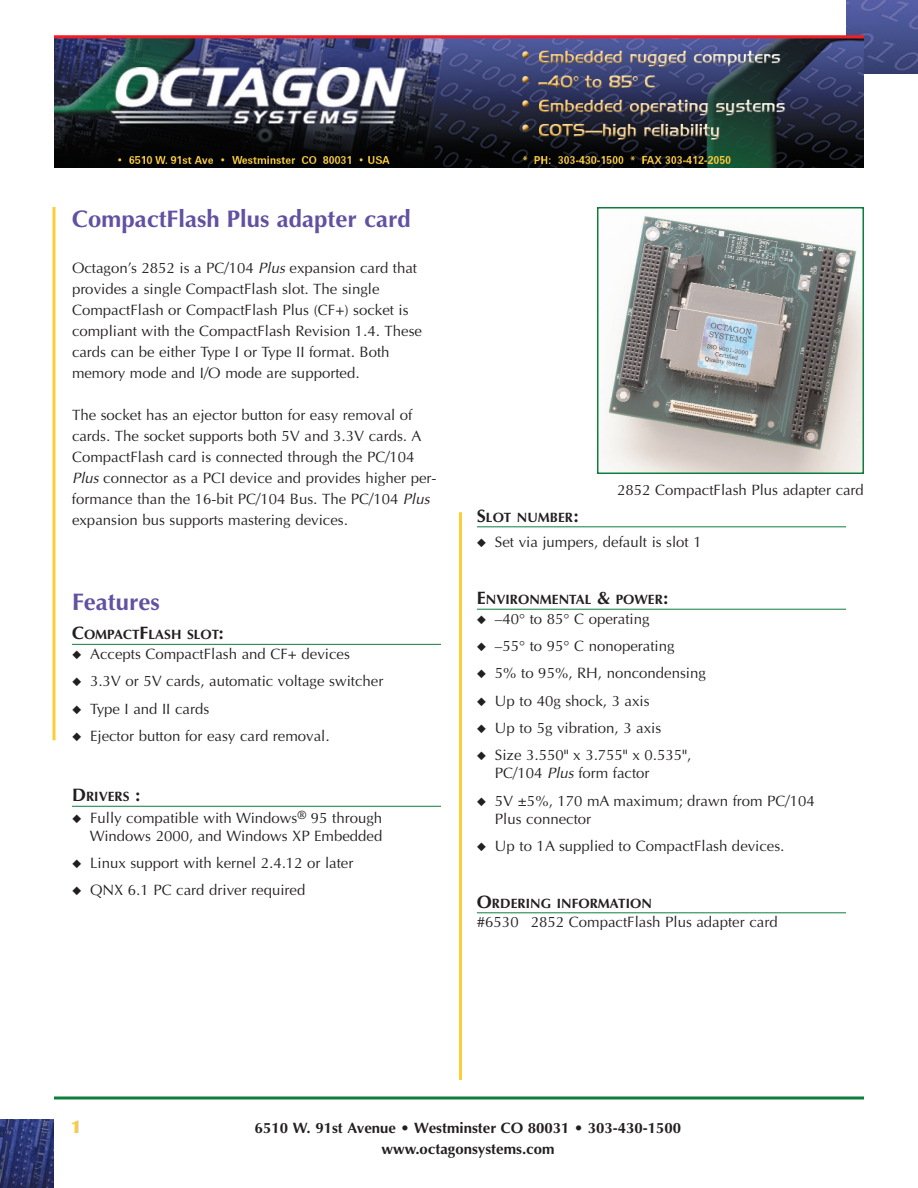
<style>
.page{position:relative;width:918px;height:1188px;background:#fff}
.page>*{position:absolute;margin:0;border:0;box-sizing:border-box;transform-origin:0 0}
.t1{font:700 24px "Optima";color:#6251a2}
.t2{font:900 18px "Optima";color:#fecd33}
.t3{font:15px/21px "Optima";color:#231f20}
.t4{font:700 15px/21px "Optima";color:#231f20;text-align:center}
.t5{font:700 13.5px "Optima";color:#231f20}
.s1{font-style:italic}
.s2{font-size:18px}
</style>
<div class="page">
<img style="left:847px;top:0;width:71px;height:74px">
<img style="left:0;top:1119px;width:54px;height:69px">
<hr style="left:72px;top:644px;width:369px;height:1px;background:#0e7e3e">
<hr style="left:72px;top:806px;width:369px;height:1px;background:#0e7e3e">
<hr style="left:477px;top:526px;width:369px;height:1px;background:#0e7e3e">
<hr style="left:477px;top:609px;width:369px;height:1px;background:#0e7e3e">
<hr style="left:477px;top:912px;width:369px;height:1px;background:#0e7e3e">
<img style="left:54px;top:38px;width:810px;height:130px">
<svg style="left:54px;top:1096px;width:810px;height:4px;background:#4a9e6e"></svg>
<hr style="left:54px;top:35px;width:810px;height:3px;background:#ee1e24">
<img style="left:603px;top:216px;width:258px;height:255px">
<div style="left:597px;top:207px;width:267px;height:267px;border:2px solid #0e7e3e"></div>
<hr style="left:53px;top:207px;width:3px;height:533px;background:#fecd33">
<hr style="left:459px;top:512px;width:3px;height:568px;background:#fecd33">
<h1 class="t1" style="left:72px;top:209px;width:340px">CompactFlash Plus adapter card</h1>
<p class="t3" style="left:72px;top:259px;width:352px">Octagon’s 2852 is a PC/104 <span class="s1">Plus</span>expansion card that provides a single CompactFlash slot. The single CompactFlash or CompactFlash Plus (CF+) socket is compliant with the CompactFlash Revision 1.4. These cards can be either Type I or Type II format. Both memory mode and I/O mode are supported.</p>
<p class="t3" style="left:72px;top:406px;width:366px">The socket has an ejector button for easy removal of cards. The socket supports both 5V and 3.3V cards. A CompactFlash card is connected through the PC/104<br><span class="s1">Plus</span>connector as a PCI device and provides higher per&shy;formance than the 16-bit PC/104 Bus. The PC/104 <span class="s1">Plus </span>expansion bus supports mastering devices.</p>
<h1 class="t1" style="left:72px;top:592px;width:89px">Features</h1>
<p class="t5" style="left:72px;top:629px;width:153px"><span class="s2">C</span>OMPACT<span class="s2">F</span>LASH SLOT<span class="s2">:</span></p>
<p class="t3" style="left:72px;top:645px;width:279px">◆ Accepts CompactFlash and CF+ devices</p>
<p class="t3" style="left:72px;top:672px;width:313px">◆ 3.3V or 5V cards, automatic voltage switcher</p>
<p class="t3" style="left:72px;top:699px;width:139px">◆ Type I and II cards</p>
<p class="t3" style="left:72px;top:727px;width:259px">◆ Ejector button for easy card removal.</p>
<p class="t5" style="left:72px;top:791px;width:69px"><span class="s2">D</span>RIVERS <span class="s2">:</span></p>
<p class="t3" style="left:72px;top:810px;width:312px;line-height:18.3px;text-align:right">◆ Fully compatible with Windows<sup>®</sup> 95 through<br>Windows 2000, and Windows XP Embedded</p>
<p class="t3" style="left:72px;top:854px;width:283px">◆ Linux support with kernel 2.4.12 or later</p>
<p class="t3" style="left:72px;top:881px;width:235px">◆ QNX 6.1 PC card driver required</p>
<p class="t3" style="left:617px;top:481px;width:248px">2852 CompactFlash Plus adapter card</p>
<p class="t5" style="left:477px;top:512px;width:103px"><span class="s2">S</span>LOT NUMBER<span class="s2">:</span></p>
<p class="t3" style="left:477px;top:533px;width:226px">◆ Set via jumpers, default is slot 1</p>
<p class="t5" style="left:477px;top:594px;width:192px"><span class="s2">E</span>NVIRONMENTAL <span class="s2">&amp;</span> POWER<span class="s2">:</span></p>
<p class="t3" style="left:477px;top:610px;width:174px">◆ –40° to 85° C operating</p>
<p class="t3" style="left:477px;top:637px;width:199px">◆ –55° to 95° C nonoperating</p>
<p class="t3" style="left:477px;top:664px;width:230px">◆ 5% to 95%, RH, noncondensing</p>
<p class="t3" style="left:477px;top:691px;width:174px">◆ Up to 40g shock, 3 axis</p>
<p class="t3" style="left:477px;top:719px;width:186px">◆ Up to 5g vibration, 3 axis</p>
<p class="t3" style="left:495px;top:747px;width:198px;line-height:18.3px;text-indent:-18px">◆ Size 3.550" x 3.755" x 0.535",<br>PC/104 <span class="s1">Plus</span>form factor</p>
<p class="t3" style="left:495px;top:793px;width:321px;line-height:18.3px;text-indent:-18px">◆ 5V ±5%, 170 mA maximum; drawn from PC/104<br>Plus connector</p>
<p class="t3" style="left:477px;top:837px;width:309px">◆ Up to 1A supplied to CompactFlash devices.</p>
<p class="t5" style="left:477px;top:898px;width:176px"><span class="s2">O</span>RDERING INFORMATION</p>
<p class="t3" style="left:477px;top:913px;width:302px">#6530 2852 CompactFlash Plus adapter card</p>
<p class="t2" style="left:71px;top:1119px;width:10px">1</p>
<p class="t4" style="left:255px;top:1119px;width:428px">6510 W. 91st Avenue • Westminster CO 80031 • 303-430-1500 www.octagonsystems.com</p>
</div>
